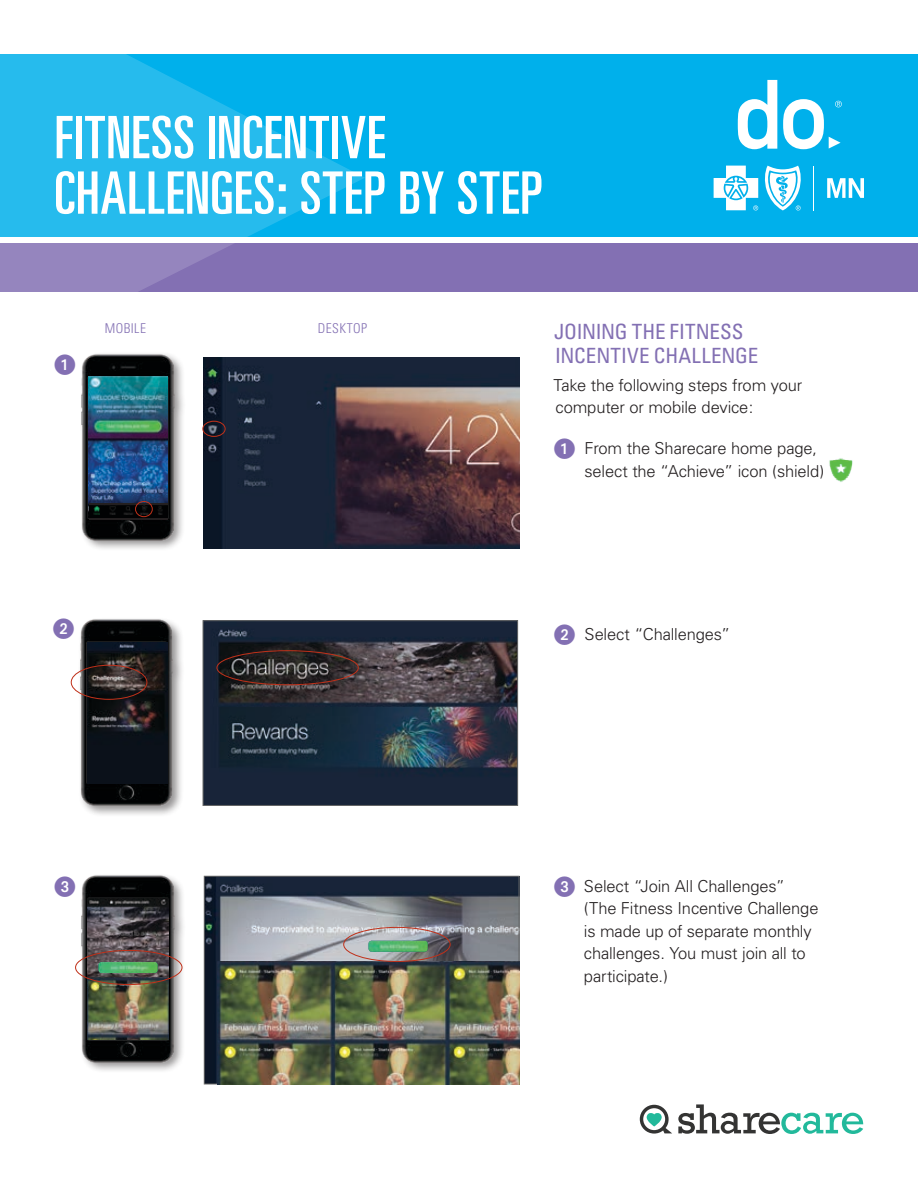
<style>
.page{position:relative;width:918px;height:1188px;background:#fff}
.page>*{position:absolute;margin:0;border:0;box-sizing:border-box;transform-origin:0 0}
.t1{font:ultra-condensed 58.65px/55.5px "Univers";letter-spacing:.015em;color:#fff}
.t2{font:condensed 21px/24px "Univers";color:#8370b3}
.t3{font:21px "European Pi One";color:#8370b3}
.t4{font:300 16.5px/22.5px "Univers";letter-spacing:-.01em;color:#231f20}
.t5{font:300 condensed 13.5px "Univers";letter-spacing:.035em;color:#8370b3}
.s1{font-family:"European Pi One";font-weight:400;font-size:21px;color:#8370b3}
</style>
<div class="page">
<div style="left:0;top:54px;width:918px;height:186px;background:#00b0eb"></div>
<div style="left:0;top:240px;width:918px;height:52px;background:#8370b3"></div>
<div style="left:0;top:237px;width:918px;height:6px;background:#fff"></div>
<svg style="left:0;top:54px;width:365px;height:314px"></svg>
<svg style="left:738px;top:80px;width:39px;height:69px"></svg>
<svg style="left:783px;top:99px;width:59px;height:50px"></svg>
<hr style="left:814px;top:166px;width:1px;height:44px;background:#fff">
<svg style="left:827px;top:178px;width:37px;height:20px"></svg>
<svg style="left:765px;top:166px;width:36px;height:44px"></svg>
<svg style="left:714px;top:166px;width:44px;height:44px"></svg>
<svg style="left:678px;top:1104px;width:185px;height:30px"></svg>
<svg style="left:640px;top:1105px;width:32px;height:29px"></svg>
<img style="left:829px;top:458px;width:24px;height:24px">
<img style="left:204px;top:357px;width:315px;height:192px">
<img style="left:66px;top:347px;width:124px;height:202px">
<img style="left:89px;top:376px;width:78px;height:127px">
<div style="left:202px;top:421px;width:24px;height:16px;border:1px solid #c0311a;border-radius:50%"></div>
<div style="left:89px;top:503px;width:78px;height:16px;background:linear-gradient(to right,#040606,#050406)"></div>
<img style="left:89px;top:506px;width:79px;height:11px">
<div style="left:135px;top:501px;width:18px;height:16px;border:1px solid #c0311a;border-radius:50%"></div>
<img style="left:205px;top:622px;width:311px;height:182px">
<div style="left:203px;top:620px;width:315px;height:186px;border:1px solid #666767"></div>
<img style="left:70px;top:619px;width:112px;height:196px">
<img style="left:87px;top:642px;width:80px;height:142px">
<div style="left:71px;top:665px;width:76px;height:35px;border:1px solid #c0311a;border-radius:50%"></div>
<div style="left:216px;top:650px;width:143px;height:35px;border:1px solid #c0311a;border-radius:50%"></div>
<img style="left:75px;top:875px;width:108px;height:196px">
<img style="left:206px;top:878px;width:311px;height:204px">
<img style="left:88px;top:898px;width:80px;height:80px">
<img style="left:218px;top:962px;width:301px;height:122px">
<img style="left:369px;top:941px;width:59px;height:11px">
<img style="left:88px;top:978px;width:80px;height:61px">
<img style="left:99px;top:962px;width:59px;height:11px">
<div style="left:75px;top:950px;width:108px;height:35px;border:1px solid #c0311a;border-radius:50%"></div>
<div style="left:343px;top:927px;width:108px;height:35px;border:1px solid #c0311a;border-radius:50%"></div>
<h1 class="t1" style="left:54px;top:109px;width:490px">FITNESS INCENTIVE<br>CHALLENGES: STEP BY STEP</h1>
<p class="t3" style="left:54px;top:353px;width:22px">1</p>
<p class="t5" style="left:105px;top:320px;width:43px">MOBILE</p>
<p class="t5" style="left:318px;top:320px;width:51px">DESKTOP</p>
<p class="t2" style="left:554px;top:319px;width:206px">JOINING THE FITNESS<br>INCENTIVE CHALLENGE</p>
<p class="t4" style="left:554px;top:374px;width:250px">Take the following steps from your computer or mobile device:</p>
<p class="t4" style="left:585px;top:437px;width:241px;text-indent:-31px"><span class="s1">1</span> From the Sharecare home page, select the “Achieve” icon (shield)</p>
<p class="t3" style="left:53px;top:617px;width:22px">2</p>
<p class="t4" style="left:554px;top:623px;width:178px"><span class="s1">2</span> Select “Challenges”</p>
<p class="t3" style="left:54px;top:875px;width:22px">3</p>
<p class="t4" style="left:584px;top:875px;width:236px;text-indent:-30px"><span class="s1">3</span> Select “Join All Challenges” (The Fitness Incentive Challenge is made up of separate monthly challenges. You must join all to participate.)</p>
</div>
